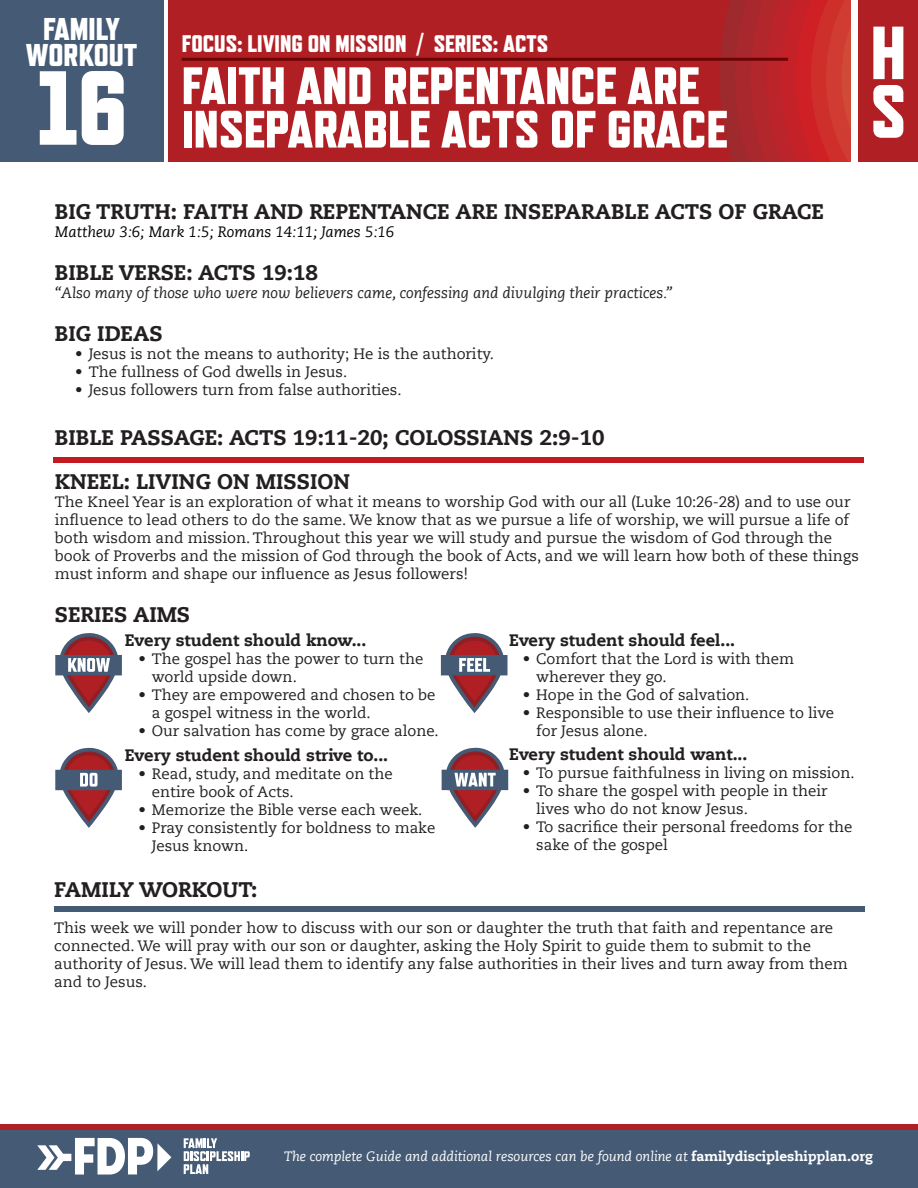
<style>
.page{position:relative;width:918px;height:1188px;background:#fff}
.page>*{position:absolute;margin:0;border:0;box-sizing:border-box;transform-origin:0 0}
.t1{font:800 105px "Refrigerator Deluxe";color:#fff}
.t2{font:800 75px/58.5px "Refrigerator Deluxe";color:#fff}
.t3{font:800 52.5px/43.5px "Refrigerator Deluxe";color:#fff}
.t4{font:800 31.5px "Refrigerator Deluxe";color:#fff}
.t5{font:800 24px "Refrigerator Deluxe";color:#fff}
.t6{font:800 21px "Caecilia LT Std";color:#231f20}
.t7{font:800 16.5px "Caecilia LT Std";color:#231f20}
.t8{font:15px/18px "Caecilia LT Std";color:#231f20}
.t9{font:italic 15px "Caecilia LT Std";color:#231f20}
.t10{font:italic 15px "Caecilia LT Std";color:#000}
.t11{font:italic 13.5px "Caecilia LT Std";color:#fff}
.s1{font-weight:800;font-style:normal}
</style>
<div class="page">
<div style="left:169px;top:0;width:682px;height:162px;background:#b01f23"></div>
<svg style="left:720px;top:0;width:131px;height:162px"></svg>
<hr style="left:182px;top:58px;width:606px;height:3px;background:#6c0304">
<div style="left:858px;top:0;width:60px;height:162px;background:#b01f23"></div>
<div style="left:54px;top:907px;width:810px;height:5px;background:#455a75"></div>
<div style="left:0;top:0;width:163px;height:162px;background:#455a75"></div>
<div style="left:0;top:1130px;width:917px;height:58px;background:#455a75"></div>
<div style="left:0;top:1125px;width:917px;height:5px;background:#b01f23"></div>
<svg style="left:37px;top:1138px;width:134px;height:37px"></svg>
<svg style="left:184px;top:1138px;width:66px;height:36px"></svg>
<hr style="left:917px;top:1130px;width:1px;height:58px;background:#455a75">
<div style="left:53px;top:457px;width:810px;height:5px;background:#c21a20"></div>
<svg style="left:55px;top:633px;width:67px;height:80px"></svg>
<svg style="left:55px;top:748px;width:67px;height:80px"></svg>
<svg style="left:441px;top:633px;width:67px;height:80px"></svg>
<svg style="left:442px;top:748px;width:66px;height:80px"></svg>
<p class="t4" style="left:43px;top:10px;width:79px">FAMILY</p>
<p class="t4" style="left:26px;top:36px;width:113px">WORKOUT</p>
<h3 class="t4" style="left:49px;top:20px;width:67px">GUIDE</h3>
<h2 class="t2" style="left:870px;top:23px;width:37px">H<br>S</h2>
<h3 class="t5" style="left:182px;top:29px;width:368px">FOCUS: LIVING ON MISSION / SERIES: ACTS</h3>
<h3 class="t3" style="left:182px;top:63px;width:547px">FAITH AND REPENTANCE ARE<br>INSEPARABLE ACTS OF GRACE</h3>
<p class="t1" style="left:37px;top:46px;width:93px">16</p>
<p class="t6" style="left:55px;top:198px;width:771px">BIG TRUTH: FAITH AND REPENTANCE ARE INSEPARABLE ACTS OF GRACE</p>
<p class="t10" style="left:55px;top:223px;width:341px">Matthew 3:6; Mark 1:5; Romans 14:11; James 5:16</p>
<p class="t6" style="left:55px;top:259px;width:265px">BIBLE VERSE: ACTS 19:18</p>
<p class="t9" style="left:55px;top:284px;width:619px">“Also many of those who were now believers came, confessing and divulging their practices.”</p>
<p class="t6" style="left:55px;top:321px;width:109px">BIG IDEAS</p>
<p class="t8" style="left:75px;top:345px;width:420px">• Jesus is not the means to authority; He is the authority.</p>
<p class="t8" style="left:75px;top:363px;width:274px">• The fullness of God dwells in Jesus.</p>
<p class="t8" style="left:75px;top:381px;width:328px">• Jesus followers turn from false authorities.</p>
<p class="t6" style="left:55px;top:425px;width:551px">BIBLE PASSAGE: ACTS 19:11-20; COLOSSIANS 2:9-10</p>
<p class="t6" style="left:55px;top:468px;width:297px">KNEEL: LIVING ON MISSION</p>
<p class="t8" style="left:55px;top:493px;width:805px">The Kneel Year is an exploration of what it means to worship God with our all (Luke 10:26-28) and to use our influence to lead others to do the same. We know that as we pursue a life of worship, we will pursue a life of both wisdom and mission. Throughout this year we will study and pursue the wisdom of God through the book of Proverbs and the mission of God through the book of Acts, and we will learn how both of these things must inform and shape our influence as Jesus followers!</p>
<p class="t6" style="left:55px;top:601px;width:137px">SERIES AIMS</p>
<p class="t7" style="left:125px;top:630px;width:243px">Every student should know...</p>
<p class="t8" style="left:152px;top:650px;width:273px;text-indent:-14px">• The gospel has the power to turn the world upside down.</p>
<p class="t8" style="left:152px;top:686px;width:285px;text-indent:-14px">• They are empowered and chosen to be a gospel witness in the world.</p>
<p class="t8" style="left:138px;top:722px;width:302px">• Our salvation has come by grace alone.</p>
<p class="t7" style="left:509px;top:630px;width:227px">Every student should feel...</p>
<p class="t8" style="left:536px;top:650px;width:260px;text-indent:-14px">• Comfort that the Lord is with them wherever they go.</p>
<p class="t8" style="left:523px;top:686px;width:228px">• Hope in the God of salvation.</p>
<p class="t8" style="left:536px;top:704px;width:299px;text-indent:-14px">• Responsible to use their influence to live for Jesus alone.</p>
<p class="t7" style="left:125px;top:745px;width:265px">Every student should strive to...</p>
<p class="t8" style="left:152px;top:765px;width:242px;text-indent:-14px">• Read, study, and meditate on the entire book of Acts.</p>
<p class="t8" style="left:138px;top:801px;width:286px">• Memorize the Bible verse each week.</p>
<p class="t8" style="left:152px;top:819px;width:285px;text-indent:-14px">• Pray consistently for boldness to make<br>Jesus known.</p>
<p class="t7" style="left:509px;top:744px;width:240px">Every student should want...</p>
<p class="t8" style="left:523px;top:765px;width:333px">• To pursue faithfulness in living on mission.</p>
<p class="t8" style="left:536px;top:783px;width:293px;text-indent:-14px">• To share the gospel with people in their lives who do not know Jesus.</p>
<p class="t8" style="left:536px;top:819px;width:318px;text-indent:-14px">• To sacrifice their personal freedoms for the sake of the gospel</p>
<p class="t6" style="left:54px;top:877px;width:205px">FAMILY WORKOUT:</p>
<p class="t8" style="left:54px;top:920px;width:795px">This week we will ponder how to discuss with our son or daughter the truth that faith and repentance are connected. We will pray with our son or daughter, asking the Holy Spirit to guide them to submit to the authority of Jesus. We will lead them to identify any false authorities in their lives and turn away from them and to Jesus.</p>
<p class="t11" style="left:284px;top:1149px;width:591px">The complete Guide and additional resources can be found online at <span class="s1">familydiscipleshipplan.org</span></p>
</div>
